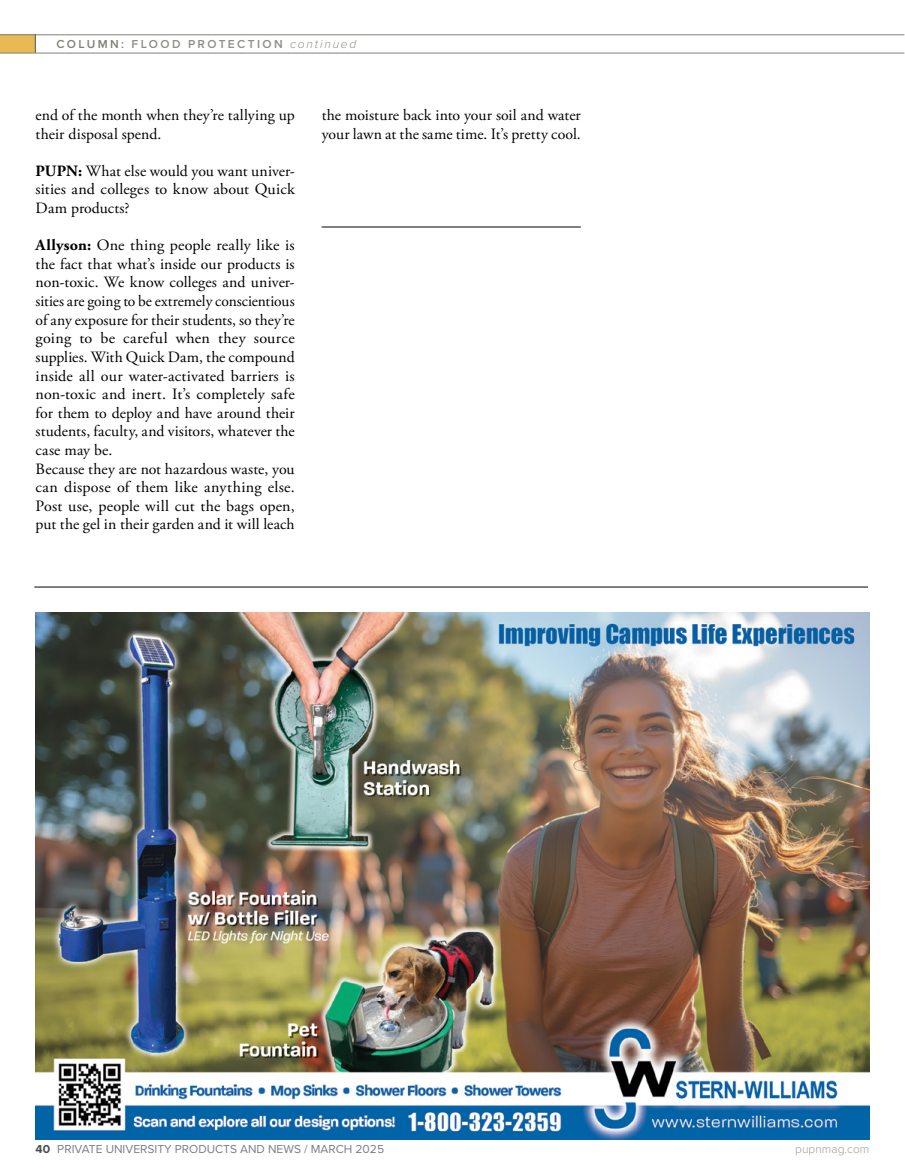
<style>
.page{position:relative;width:905px;height:1175px;background:#fff}
.page>*{position:absolute;margin:0;border:0;box-sizing:border-box;transform-origin:0 0}
.t1{font:15.75px/18.6px "Adobe Garamond Pro";letter-spacing:.005em;color:#000}
.t2{font:12px "Proxima Nova";color:#7c7f7e}
.t3{font:600 12px "Proxima Nova";letter-spacing:.195em;color:#8f8f86}
.t4{font:300 12px "Proxima Nova";color:#9f9e97}
.s1{color:#808177}
.s2{font-weight:300;font-style:italic}
.s3{font-weight:700}
.s4{font-weight:700;color:#4d4d4f}
</style>
<div class="page">
<hr style="left:34px;top:586px;width:834px;height:1px;background:#000">
<img style="left:36px;top:612px;width:833px;height:527px">
<div style="left:0;top:34px;width:35px;height:19px;background:#e9b953"></div>
<hr style="left:0;top:35px;width:904px;height:1px;background:#808177">
<hr style="left:0;top:53px;width:904px;height:1px;background:#808177">
<svg style="left:35px;top:34px;width:1px;height:19px"></svg>
<hr style="left:322px;top:227px;width:258px;height:1px;background:#000">
<p class="t3" style="left:56px;top:35px;width:301px"><span class="s1">COLUMN:</span> FLOOD PROTECTION <span class="s2">continued</span></p>
<p class="t1" style="left:36px;top:106px;width:260px">end of the month when they’re tallying up their disposal spend.</p>
<p class="t1" style="left:36px;top:162px;width:260px;text-align:justify"><span class="s3">PUPN:</span> What else would you want univer&shy;sities and colleges to know about Quick Dam products?</p>
<p class="t1" style="left:36px;top:236px;width:260px"><span class="s3">Allyson:</span> One thing people really like is the fact that what’s inside our products is non-toxic. We know colleges and univer&shy;sities are going to be extremely conscientious of any exposure for their students, so they’re going to be careful when they source supplies. With Quick Dam, the compound inside all our water-activated barriers is non-toxic and inert. It’s completely safe for them to deploy and have around their students, faculty, and visitors, whatever the case may be.<br>Because they are not hazardous waste, you can dispose of them like anything else.<br>Post use, people will cut the bags open, put the gel in their garden and it will leach</p>
<p class="t1" style="left:322px;top:106px;width:261px">the moisture back into your soil and water your lawn at the same time. It’s pretty cool.</p>
<p class="t2" style="left:36px;top:1139px;width:350px"><span class="s4">40</span> PRIVATE UNIVERSITY PRODUCTS AND NEWS / MARCH 2025</p>
<p class="t4" style="left:795px;top:1139px;width:75px">pupnmag.com</p>
</div>
